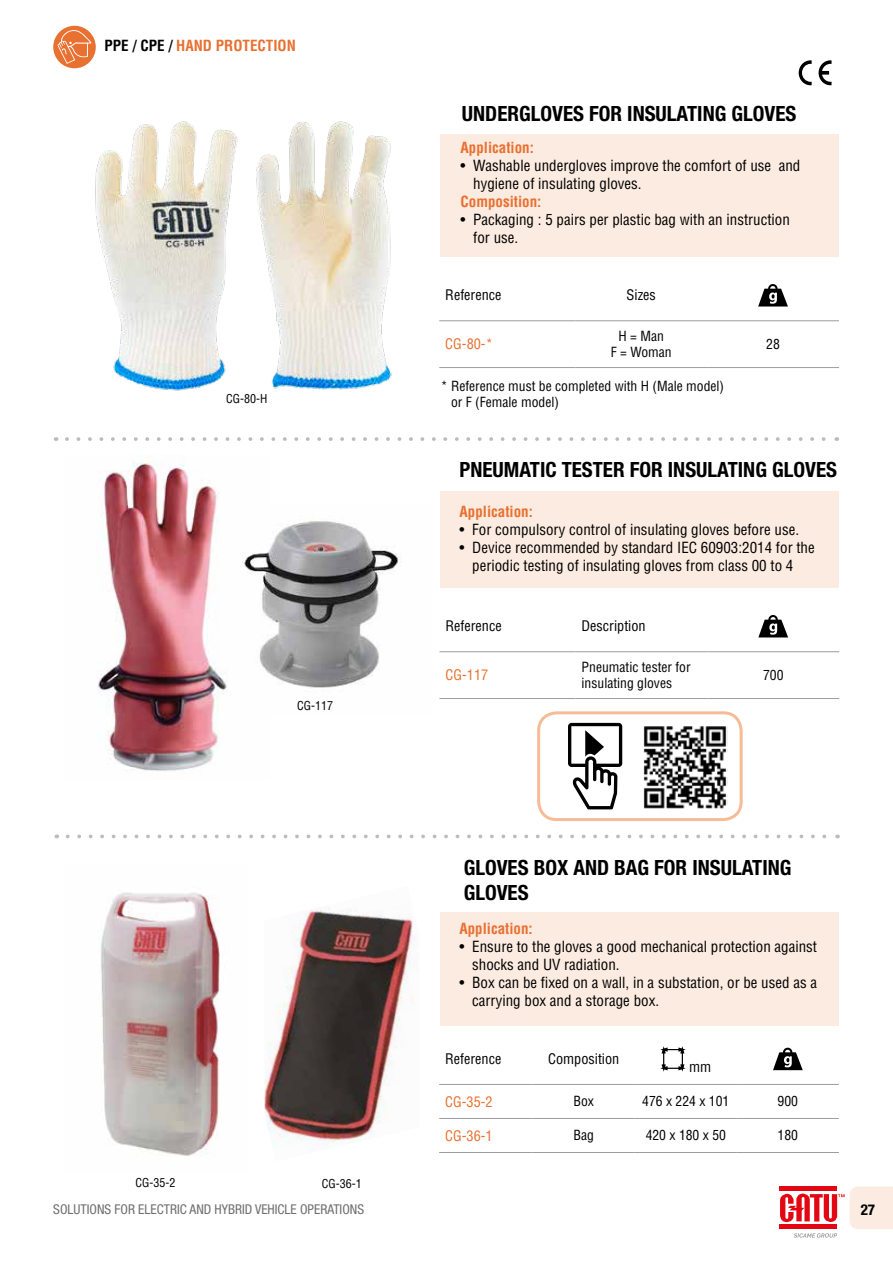
<style>
.page{position:relative;width:893px;height:1263px;background:#fff}
.page>*{position:absolute;margin:0;border:0;box-sizing:border-box;transform-origin:0 0}
.t1{font:700 condensed 21px/25.5px "Helvetica Neue LT Std";color:#000}
.t2{font:condensed 15px/18px "Helvetica LT Std";color:#000}
.t3{font:700 condensed 15px "Helvetica LT Std";color:#e87031}
.t4{font:700 condensed 15px "Helvetica Neue LT Std";color:#000}
.t5{font:condensed 14.25px "Helvetica LT Std";color:#000}
.t6{font:condensed 14.25px "Helvetica LT Std";color:#e87031}
.t7{font:condensed 13.65px/16.4px "Helvetica LT Std";color:#000}
.t8{font:condensed 13.5px "Helvetica Neue LT Std";color:#706f6f}
.t9{font:condensed 12px "Helvetica LT Std";color:#000}
.s1{color:#000}
</style>
<div class="page">
<svg style="left:780px;top:1186px;width:113px;height:52px"></svg>
<div style="left:537px;top:711px;width:206px;height:110px;border:3px solid #f5bc96;border-radius:18px"></div>
<div style="left:441px;top:134px;width:398px;height:123px;background:#fcebe0"></div>
<hr style="left:439px;top:367px;width:136px;height:1px;background:#9d9d9c">
<hr style="left:575px;top:367px;width:132px;height:1px;background:#9d9d9c">
<hr style="left:707px;top:367px;width:132px;height:1px;background:#9d9d9c">
<svg style="left:439px;top:284px;width:400px;height:37px"></svg>
<img style="left:95px;top:121px;width:297px;height:270px">
<svg style="left:799px;top:60px;width:13px;height:25px"></svg>
<svg style="left:819px;top:60px;width:12px;height:25px"></svg>
<div style="left:441px;top:491px;width:398px;height:97px;background:#fcebe0"></div>
<hr style="left:439px;top:698px;width:137px;height:1px;background:#9d9d9c">
<hr style="left:576px;top:698px;width:131px;height:1px;background:#9d9d9c">
<hr style="left:707px;top:698px;width:132px;height:1px;background:#9d9d9c">
<svg style="left:439px;top:615px;width:400px;height:37px"></svg>
<img style="left:98px;top:461px;width:129px;height:310px">
<svg style="left:68px;top:834px;width:759px;height:4px"></svg>
<img style="left:242px;top:520px;width:157px;height:168px">
<hr style="left:439px;top:1084px;width:94px;height:1px;background:#9d9d9c">
<hr style="left:533px;top:1084px;width:102px;height:1px;background:#9d9d9c">
<hr style="left:635px;top:1084px;width:102px;height:1px;background:#9d9d9c">
<hr style="left:737px;top:1084px;width:102px;height:1px;background:#9d9d9c">
<hr style="left:439px;top:1118px;width:94px;height:1px;background:#9d9d9c">
<hr style="left:439px;top:1152px;width:94px;height:1px;background:#9d9d9c">
<hr style="left:533px;top:1118px;width:102px;height:1px;background:#9d9d9c">
<hr style="left:635px;top:1118px;width:102px;height:1px;background:#9d9d9c">
<hr style="left:737px;top:1118px;width:102px;height:1px;background:#9d9d9c">
<hr style="left:533px;top:1152px;width:102px;height:1px;background:#9d9d9c">
<hr style="left:635px;top:1152px;width:102px;height:1px;background:#9d9d9c">
<hr style="left:737px;top:1152px;width:102px;height:1px;background:#9d9d9c">
<svg style="left:660px;top:1046px;width:143px;height:26px"></svg>
<img style="left:101px;top:892px;width:119px;height:264px">
<div style="left:440px;top:913px;width:399px;height:113px;background:#fcebe0"></div>
<img style="left:264px;top:908px;width:151px;height:245px">
<div style="left:53px;top:26px;width:43px;height:42px;background:#e87031;border-radius:50%"></div>
<svg style="left:57px;top:29px;width:34px;height:35px"></svg>
<svg style="left:67px;top:437px;width:770px;height:4px"></svg>
<svg style="left:568px;top:723px;width:54px;height:86px"></svg>
<img style="left:643px;top:726px;width:85px;height:83px">
<p class="t3" style="left:105px;top:37px;width:193px"><span class="s1">PPE / CPE /</span> HAND PROTECTION</p>
<p class="t9" style="left:226px;top:392px;width:43px">CG-80-H</p>
<p class="t9" style="left:297px;top:698px;width:37px">CG-117</p>
<p class="t9" style="left:135px;top:1175px;width:41px">CG-35-2</p>
<p class="t9" style="left:322px;top:1176px;width:41px">CG-36-1</p>
<h1 class="t1" style="left:462px;top:100px;width:336px">UNDERGLOVES FOR INSULATING GLOVES</h1>
<p class="t3" style="left:460px;top:138px;width:75px">Application:</p>
<p class="t2" style="left:473px;top:157px;width:329px;text-indent:-13px">• Washable undergloves improve the comfort of use and hygiene of insulating gloves.</p>
<p class="t3" style="left:460px;top:192px;width:82px">Composition:</p>
<p class="t2" style="left:473px;top:211px;width:318px;text-indent:-13px">• Packaging : 5 pairs per plastic bag with an instruction for use.</p>
<p class="t5" style="left:445px;top:286px;width:58px">Reference</p>
<p class="t5" style="left:627px;top:286px;width:31px">Sizes</p>
<p class="t6" style="left:445px;top:335px;width:49px">CG-80-*</p>
<p class="t7" style="left:611px;top:328px;width:63px;text-align:center">H = Man<br>F = Woman</p>
<p class="t7" style="left:766px;top:336px;width:15px">28</p>
<p class="t7" style="left:451px;top:378px;width:274px;text-indent:-10px">* Reference must be completed with H (Male model) or F (Female model)</p>
<h1 class="t1" style="left:459px;top:456px;width:379px">PNEUMATIC TESTER FOR INSULATING GLOVES</h1>
<p class="t3" style="left:459px;top:502px;width:75px">Application:</p>
<p class="t2" style="left:459px;top:521px;width:341px">• For compulsory control of insulating gloves before use.</p>
<p class="t2" style="left:459px;top:539px;width:357px;text-align:center">• Device recommended by standard IEC 60903:2014 for the periodic testing of insulating gloves from class 00 to 4</p>
<p class="t5" style="left:446px;top:617px;width:58px">Reference</p>
<p class="t5" style="left:582px;top:617px;width:66px">Description</p>
<p class="t6" style="left:446px;top:666px;width:44px">CG-117</p>
<p class="t7" style="left:582px;top:659px;width:111px">Pneumatic tester for insulating gloves</p>
<p class="t7" style="left:763px;top:667px;width:22px">700</p>
<h1 class="t1" style="left:464px;top:854px;width:329px">GLOVES BOX AND BAG FOR INSULATING<br>GLOVES</h1>
<p class="t3" style="left:459px;top:919px;width:75px">Application:</p>
<p class="t2" style="left:472px;top:937px;width:346px;text-indent:-13px">• Ensure to the gloves a good mechanical protection against shocks and UV radiation.</p>
<p class="t2" style="left:472px;top:973px;width:346px;text-indent:-13px">• Box can be fixed on a wall, in a substation, or be used as a carrying box and a storage box.</p>
<p class="t5" style="left:445px;top:1050px;width:58px">Reference</p>
<p class="t5" style="left:548px;top:1050px;width:73px">Composition</p>
<p class="t5" style="left:689px;top:1057px;width:24px">mm</p>
<p class="t6" style="left:445px;top:1092px;width:49px">CG-35-2</p>
<p class="t7" style="left:573px;top:1093px;width:22px">Box</p>
<p class="t7" style="left:642px;top:1093px;width:89px">476 x 224 x 101</p>
<p class="t7" style="left:778px;top:1093px;width:22px">900</p>
<p class="t6" style="left:445px;top:1126px;width:49px">CG-36-1</p>
<p class="t7" style="left:573px;top:1127px;width:22px">Bag</p>
<p class="t7" style="left:646px;top:1127px;width:82px">420 x 180 x 50</p>
<p class="t7" style="left:778px;top:1127px;width:22px">180</p>
<p class="t8" style="left:53px;top:1201px;width:312px">SOLUTIONS FOR ELECTRIC AND HYBRID VEHICLE OPERATIONS</p>
<p class="t4" style="left:861px;top:1201px;width:16px">27</p>
</div>
